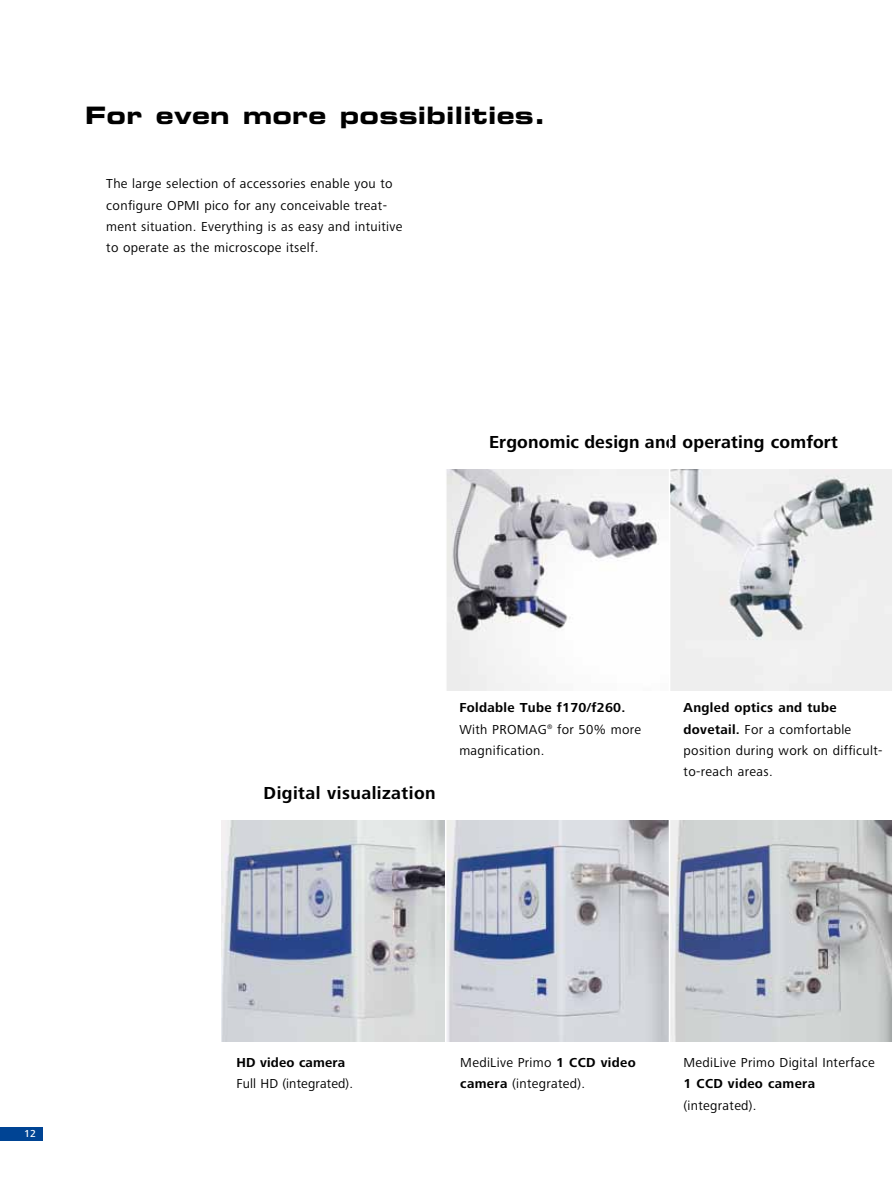
<style>
.page{position:relative;width:893px;height:1178px;background:#fff}
.page>*{position:absolute;margin:0;border:0;box-sizing:border-box;transform-origin:0 0}
.t1{font:24px "Zeiss Eurostile Pro Bold Ext 2";letter-spacing:.01em;color:#000}
.t2{font:700 18px "Zeiss Frutiger Next Pro";letter-spacing:.01em;color:#000}
.t3{font:13.5px/21.3px "Zeiss Frutiger Next Pro";letter-spacing:.025em;color:#000}
.t4{font:700 13.5px "Zeiss Frutiger Next Pro";letter-spacing:.025em;color:#000}
.t5{font:500 10.5px "Zeiss Frutiger Next Pro";color:#fff}
.s1{font-weight:700}
</style>
<div class="page">
<img style="left:670px;top:821px;width:222px;height:221px">
<img style="left:670px;top:469px;width:222px;height:221px">
<svg style="left:446px;top:821px;width:223px;height:221px;background:#bcc1cd"></svg>
<svg style="left:446px;top:469px;width:223px;height:221px"></svg>
<img style="left:221px;top:821px;width:223px;height:221px">
<div style="left:0;top:1127px;width:43px;height:13px;background:#004494"></div>
<h1 class="t1" style="left:85px;top:99px;width:462px">For even more possibilities.</h1>
<p class="t3" style="left:106px;top:173px;width:298px">The large selection of accessories enable you to configure OPMI pico for any conceivable treat&shy;ment situation. Everything is as easy and intuitive to operate as the microscope itself.</p>
<h2 class="t2" style="left:489px;top:432px;width:350px">Ergonomic design and operating comfort</h2>
<h2 class="t2" style="left:264px;top:783px;width:174px">Digital visualization</h2>
<p class="t3" style="left:459px;top:697px;width:183px"><span class="s1">Foldable Tube f170/f260.<br></span>With PROMAG<sup>®</sup> for 50% more magnification.</p>
<p class="t3" style="left:684px;top:697px;width:200px"><span class="s1">Angled optics and tube dovetail.</span> For a comfortable position during work on difficult&shy;to-reach areas.</p>
<p class="t5" style="left:24px;top:1128px;width:14px">12</p>
<p class="t4" style="left:236px;top:1054px;width:110px">HD video camera</p>
<p class="t3" style="left:236px;top:1073px;width:118px">Full HD (integrated).</p>
<p class="t3" style="left:460px;top:1052px;width:177px">MediLive Primo <span class="s1">1 CCD video camera</span> (integrated).</p>
<p class="t3" style="left:684px;top:1052px;width:193px">MediLive Primo Digital Interface</p>
<p class="t4" style="left:684px;top:1076px;width:133px">1 CCD video camera</p>
<p class="t3" style="left:684px;top:1094px;width:75px">(integrated).</p>
</div>
